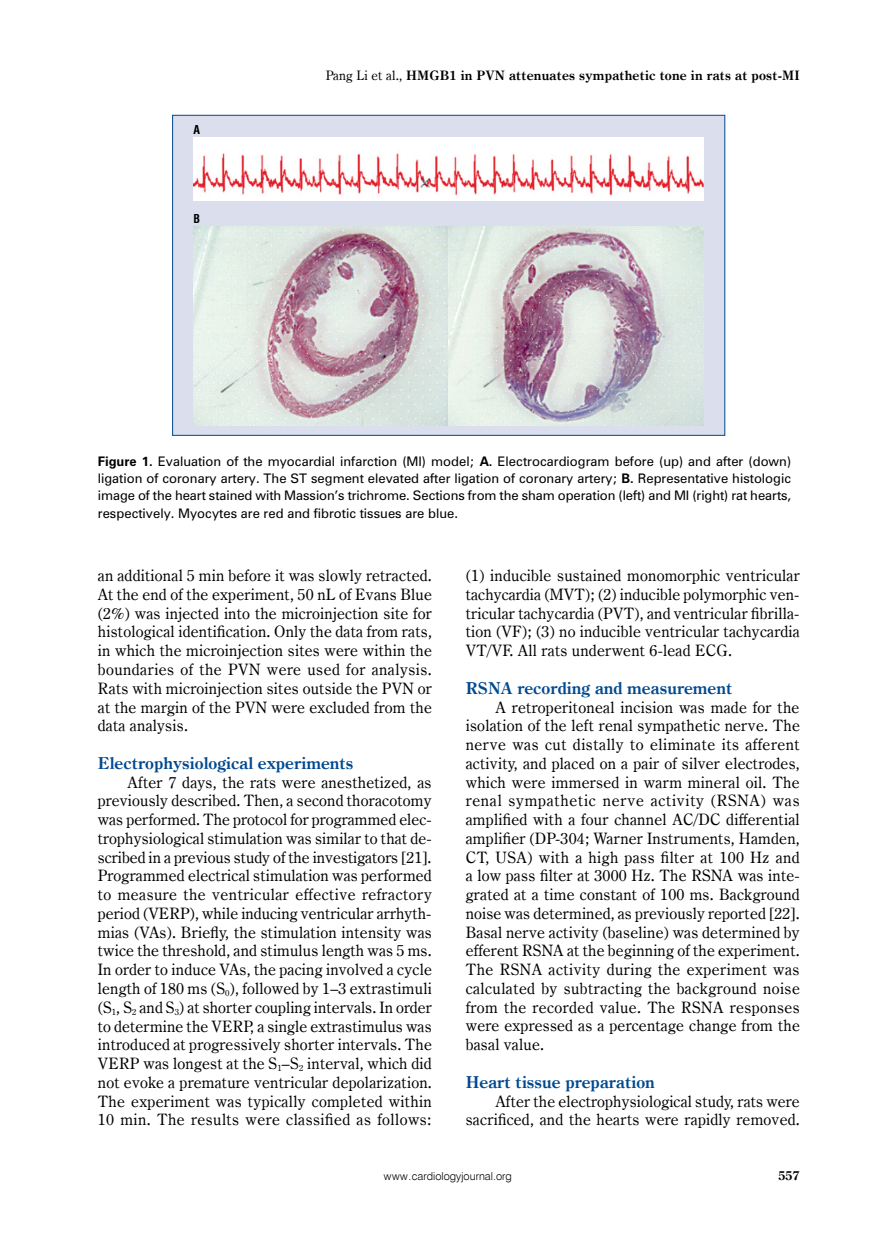
<style>
.page{position:relative;width:872px;height:1234px;background:#fff}
.page>*{position:absolute;margin:0;border:0;box-sizing:border-box;transform-origin:0 0}
.t1{font:700 16.5px "Century Oldst EU";color:#004990}
.t2{font:15.75px/18.8px "Century Oldst EU";letter-spacing:.015em;color:#000;text-align:justify}
.t3{font:700 13.05px "Century Oldst EU";letter-spacing:.015em;color:#000}
.t4{font:700 12.75px "Century Oldst EU";color:#000}
.t5{font:12px/17.2px "Zurich PL";color:#000;text-align:justify}
.t6{font:700 12px "Swis 721 Cn EU";color:#000}
.t7{font:10.95px "Swis 721 Lt EU";color:#000}
.s1{font-weight:400}
.s2{font-weight:700}
</style>
<div class="page">
<div style="left:172px;top:115px;width:553px;height:320px;background:#dbdeed;border:1px solid #004990"></div>
<img style="left:193px;top:138px;width:510px;height:63px">
<img style="left:193px;top:226px;width:510px;height:199px">
<p class="t6" style="left:193px;top:122px;width:8px">A</p>
<p class="t6" style="left:193px;top:211px;width:8px">B</p>
<p class="t3" style="left:326px;top:68px;width:475px"><span class="s1">Pang Li et al.,</span> HMGB1 in PVN attenuates sympathetic tone in rats at post-MI</p>
<p class="t5" style="left:98px;top:452px;width:695px"><span class="s2">Figure 1.</span> Evaluation of the myocardial infarction (MI) model; <span class="s2">A.</span> Electrocardiogram before (up) and after (down) ligation of coronary artery. The ST segment elevated after ligation of coronary artery; <span class="s2">B.</span> Representative histologic image of the heart stained with Massion’s trichrome. Sections from the sham operation (left) and MI (right) rat hearts, respectively. Myocytes are red and fibrotic tissues are blue.</p>
<p class="t2" style="left:98px;top:566px;width:336px">an additional 5 min before it was slowly retracted.<br>At the end of the experiment, 50 nL of Evans Blue (2%) was injected into the microinjection site for histological identification. Only the data from rats, in which the microinjection sites were within the boundaries of the PVN were used for analysis.<br>Rats with microinjection sites outside the PVN or at the margin of the PVN were excluded from the data analysis.</p>
<p class="t1" style="left:98px;top:752px;width:257px">Electrophysiological experiments</p>
<p class="t2" style="left:98px;top:772px;width:335px;text-indent:30px">After 7 days, the rats were anesthetized, as previously described. Then, a second thoracotomy was performed. The protocol for programmed elec&shy;trophysiological stimulation was similar to that de&shy;scribed in a previous study of the investigators [21].<br>Programmed electrical stimulation was performed to measure the ventricular effective refractory period (VERP), while inducing ventricular arrhyth&shy;mias (VAs). Briefly, the stimulation intensity was twice the threshold, and stimulus length was 5 ms.<br>In order to induce VAs, the pacing involved a cycle length of 180 ms (S<sub>0</sub>), followed by 1–3 extrastimuli (S<sub>1</sub>, S<sub>2</sub> and S<sub>3</sub>) at shorter coupling intervals. In order to determine the VERP, a single extrastimulus was introduced at progressively shorter intervals. The VERP was longest at the S<sub>1</sub>–S<sub>2</sub> interval, which did not evoke a premature ventricular depolarization.<br>The experiment was typically completed within 10 min. The results were classified as follows:</p>
<p class="t2" style="left:466px;top:566px;width:336px">(1) inducible sustained monomorphic ventricular tachycardia (MVT); (2) inducible polymorphic ven&shy;tricular tachycardia (PVT), and ventricular fibrilla&shy;tion (VF); (3) no inducible ventricular tachycardia VT/VF. All rats underwent 6-lead ECG.</p>
<p class="t1" style="left:466px;top:677px;width:268px">RSNA recording and measurement</p>
<p class="t2" style="left:466px;top:697px;width:336px;text-indent:30px">A retroperitoneal incision was made for the isolation of the left renal sympathetic nerve. The nerve was cut distally to eliminate its afferent activity, and placed on a pair of silver electrodes, which were immersed in warm mineral oil. The renal sympathetic nerve activity (RSNA) was amplified with a four channel AC/DC differential amplifier (DP-304; Warner Instruments, Hamden, CT, USA) with a high pass filter at 100 Hz and a low pass filter at 3000 Hz. The RSNA was inte&shy;grated at a time constant of 100 ms. Background noise was determined, as previously reported [22].<br>Basal nerve activity (baseline) was determined by efferent RSNA at the beginning of the experiment.<br>The RSNA activity during the experiment was calculated by subtracting the background noise from the recorded value. The RSNA responses were expressed as a percentage change from the basal value.</p>
<p class="t1" style="left:466px;top:1071px;width:191px">Heart tissue preparation</p>
<p class="t2" style="left:466px;top:1091px;width:335px;text-align:right">After the electrophysiological study, rats were sacrificed, and the hearts were rapidly removed.</p>
<p class="t7" style="left:384px;top:1169px;width:129px">www.cardiologyjournal.org</p>
<p class="t4" style="left:778px;top:1167px;width:23px">557</p>
</div>
